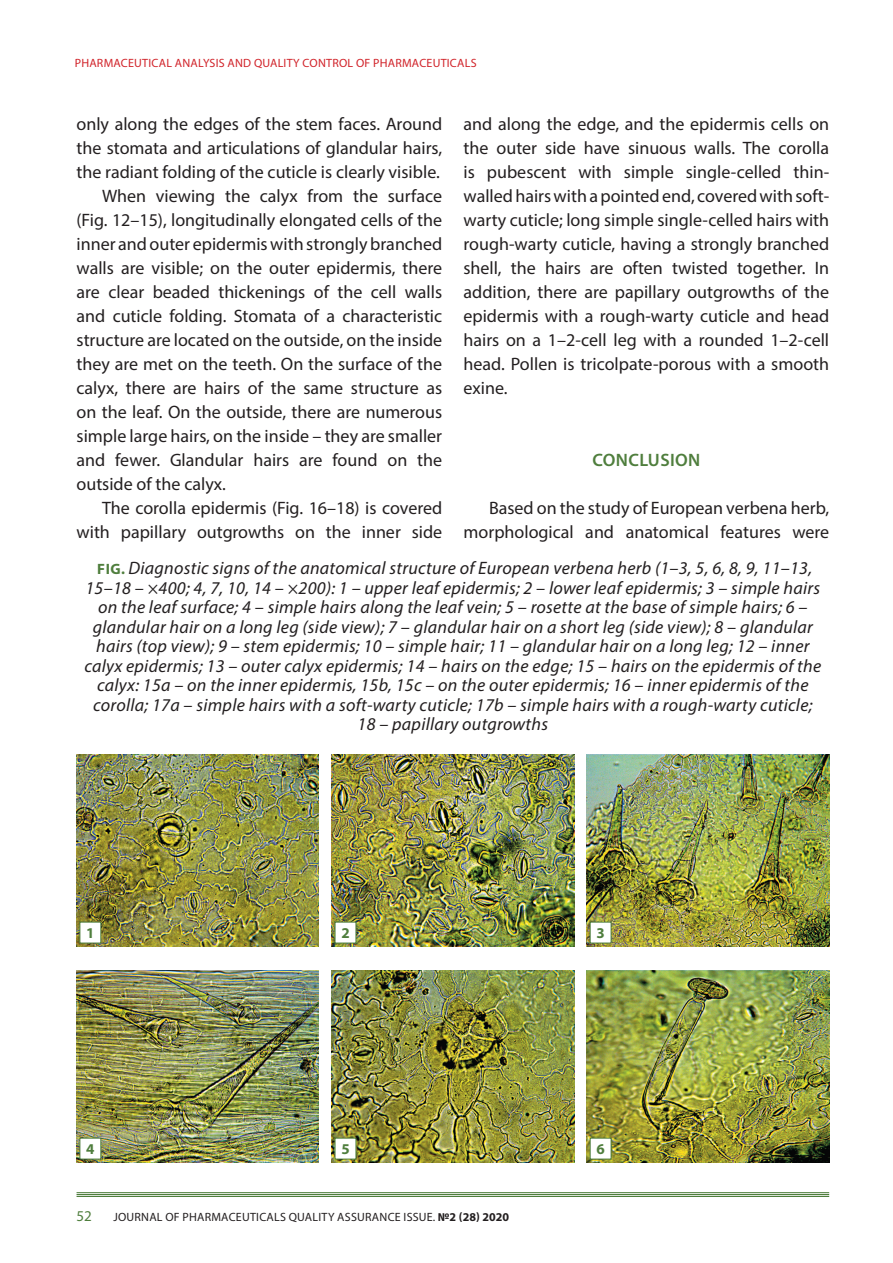
<style>
.page{position:relative;width:893px;height:1263px;background:#fff}
.page>*{position:absolute;margin:0;border:0;box-sizing:border-box;transform-origin:0 0}
.text{font:18px/24px "Myriad Pro";color:#231f20;text-align:justify}
.ris-podp{font:italic 18px/19.5px "Myriad Pro";letter-spacing:.015em;color:#231f20;text-align:center}
.podzag{font:600 18px "Myriad Pro";letter-spacing:.02em;color:#4f7e3d}
.ris-podp-2{font:700 15px "Myriad Pro";color:#4f7e3d}
.t1{font:15px "Myriad Pro";color:#4f7e3d}
.t2{font:12px "Myriad Pro";letter-spacing:.02em;color:#231f20}
.t3{font:12px "Myriad Pro";letter-spacing:.02em;color:#d1232a}
.s1{font-weight:700;font-style:normal;font-size:15px;color:#4f7e3d}
.s2{font-weight:700}
</style>
<div class="page">
<hr style="left:77px;top:1192px;width:752px;height:1px;background:#4f7e3d">
<hr style="left:77px;top:1194px;width:752px;height:1px;background:#4f7e3d">
<hr style="left:77px;top:1196px;width:752px;height:1px;background:#4f7e3d">
<img style="left:77px;top:754px;width:242px;height:192px">
<img style="left:332px;top:754px;width:242px;height:192px">
<img style="left:587px;top:754px;width:242px;height:192px">
<img style="left:77px;top:970px;width:242px;height:192px">
<img style="left:332px;top:970px;width:242px;height:192px">
<img style="left:587px;top:970px;width:242px;height:192px">
<div style="left:80px;top:922px;width:21px;height:21px;background:#fff"></div>
<div style="left:80px;top:922px;width:21px;height:21px;border:1px solid #4f7e3d"></div>
<div style="left:335px;top:922px;width:21px;height:21px;background:#fff"></div>
<div style="left:590px;top:922px;width:21px;height:21px;background:#fff"></div>
<div style="left:590px;top:922px;width:21px;height:21px;border:1px solid #4f7e3d"></div>
<div style="left:80px;top:1138px;width:21px;height:21px;background:#fff"></div>
<div style="left:80px;top:1138px;width:21px;height:21px;border:1px solid #4f7e3d"></div>
<div style="left:335px;top:1138px;width:21px;height:21px;background:#fff"></div>
<div style="left:590px;top:1138px;width:21px;height:21px;background:#fff"></div>
<div style="left:590px;top:1138px;width:21px;height:21px;border:1px solid #4f7e3d"></div>
<p class="t3" style="left:75px;top:56px;width:403px">PHARMACEUTICAL ANALYSIS AND QUALITY CONTROL OF PHARMACEUTICALS</p>
<p class="text" style="left:77px;top:112px;width:367px">only along the edges of the stem faces. Around the stomata and articulations of glandular hairs, the radiant folding of the cuticle is clearly visible.</p>
<p class="text" style="left:77px;top:184px;width:367px;text-indent:26px">When viewing the calyx from the surface (Fig. 12–15), longitudinally elongated cells of the inner and outer epidermis with strongly branched walls are visible; on the outer epidermis, there are clear beaded thickenings of the cell walls and cuticle folding. Stomata of a characteristic structure are located on the outside, on the inside they are met on the teeth. On the surface of the calyx, there are hairs of the same structure as on the leaf. On the outside, there are numerous simple large hairs, on the inside – they are smaller and fewer. Glandular hairs are found on the outside of the calyx.</p>
<p class="text" style="left:77px;top:496px;width:367px;text-align:right">The corolla epidermis (Fig. 16–18) is covered with papillary outgrowths on the inner side</p>
<p class="ris-podp" style="left:84px;top:558px;width:738px"><span class="s1">FIG.</span> Diagnostic signs of the anatomical structure of European verbena herb (1–3, 5, 6, 8, 9, 11–13, 15–18 – ×400; 4, 7, 10, 14 – ×200): 1 – upper leaf epidermis; 2 – lower leaf epidermis; 3 – simple hairs on the leaf surface; 4 – simple hairs along the leaf vein; 5 – rosette at the base of simple hairs; 6 – glandular hair on a long leg (side view); 7 – glandular hair on a short leg (side view); 8 – glandular hairs (top view); 9 – stem epidermis; 10 – simple hair; 11 – glandular hair on a long leg; 12 – inner calyx epidermis; 13 – outer calyx epidermis; 14 – hairs on the edge; 15 – hairs on the epidermis of the calyx: 15a – on the inner epidermis, 15b, 15c – on the outer epidermis; 16 – inner epidermis of the corolla; 17a – simple hairs with a soft-warty cuticle; 17b – simple hairs with a rough-warty cuticle; 18 – papillary outgrowths</p>
<p class="text" style="left:463px;top:112px;width:367px">and along the edge, and the epidermis cells on the outer side have sinuous walls. The corolla is pubescent with simple single-celled thin&shy;walled hairs with a pointed end, covered with soft&shy;warty cuticle; long simple single-celled hairs with rough-warty cuticle, having a strongly branched shell, the hairs are often twisted together. In addition, there are papillary outgrowths of the epidermis with a rough-warty cuticle and head hairs on a 1–2‑cell leg with a rounded 1–2‑cell head. Pollen is tricolpate-porous with a smooth exine.</p>
<p class="podzag" style="left:592px;top:450px;width:109px">CONCLUSION</p>
<p class="text" style="left:463px;top:496px;width:367px;text-align:right">Based on the study of European verbena herb, morphological and anatomical features were</p>
<p class="ris-podp-2" style="left:86px;top:923px;width:10px">1</p>
<p class="ris-podp-2" style="left:341px;top:923px;width:10px">2</p>
<p class="ris-podp-2" style="left:596px;top:923px;width:10px">3</p>
<p class="ris-podp-2" style="left:86px;top:1139px;width:10px">4</p>
<p class="ris-podp-2" style="left:341px;top:1139px;width:10px">5</p>
<p class="ris-podp-2" style="left:596px;top:1139px;width:10px">6</p>
<p class="t1" style="left:77px;top:1207px;width:17px">52</p>
<p class="t2" style="left:113px;top:1209px;width:397px">JOURNAL OF PHARMACEUTICALS QUALITY ASSURANCE ISSUE. <span class="s2">№2 (28) 2020</span></p>
</div>
